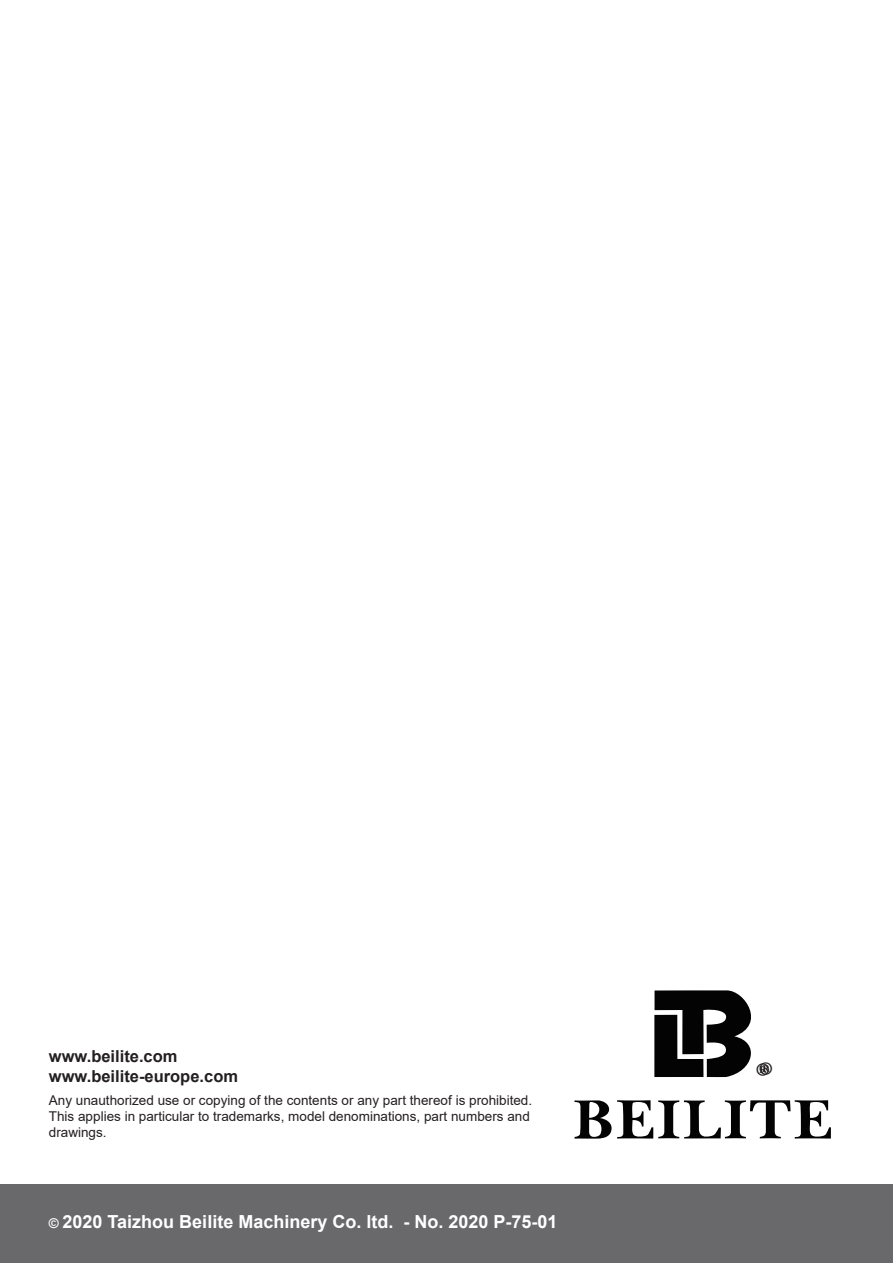
<style>
.page{position:relative;width:893px;height:1263px;background:#fff}
.page>*{position:absolute;margin:0;border:0;box-sizing:border-box;transform-origin:0 0}
.t1{font:48px "Minion Pro";color:#231f20}
.t2{font:700 18px "Arial";color:#fff}
.t3{font:700 16.5px/19.8px "Arial";color:#231f20}
.t4{font:13.5px/16.2px "Arial";color:#231f20}
.s1{font-size:13.5px}
</style>
<div class="page">
<div style="left:0;top:1184px;width:893px;height:79px;background:#69696c"></div>
<svg style="left:654px;top:990px;width:97px;height:87px"></svg>
<svg style="left:574px;top:1100px;width:257px;height:38px"></svg>
<p class="t3" style="left:49px;top:1047px;width:191px">www.beilite.com www.beilite-europe.com</p>
<p class="t4" style="left:49px;top:1092px;width:485px">Any unauthorized use or copying of the contents or any part thereof is prohibited.<br>This applies in particular to trademarks, model denominations, part numbers and drawings.</p>
<h2 class="t2" style="left:49px;top:1209px;width:510px"><span class="s1">©</span> 2020 Taizhou Beilite Machinery Co. ltd. - No. 2020 P-75-01</h2>
<h1 class="t1" style="left:758px;top:1046px;width:17px">®</h1>
</div>
